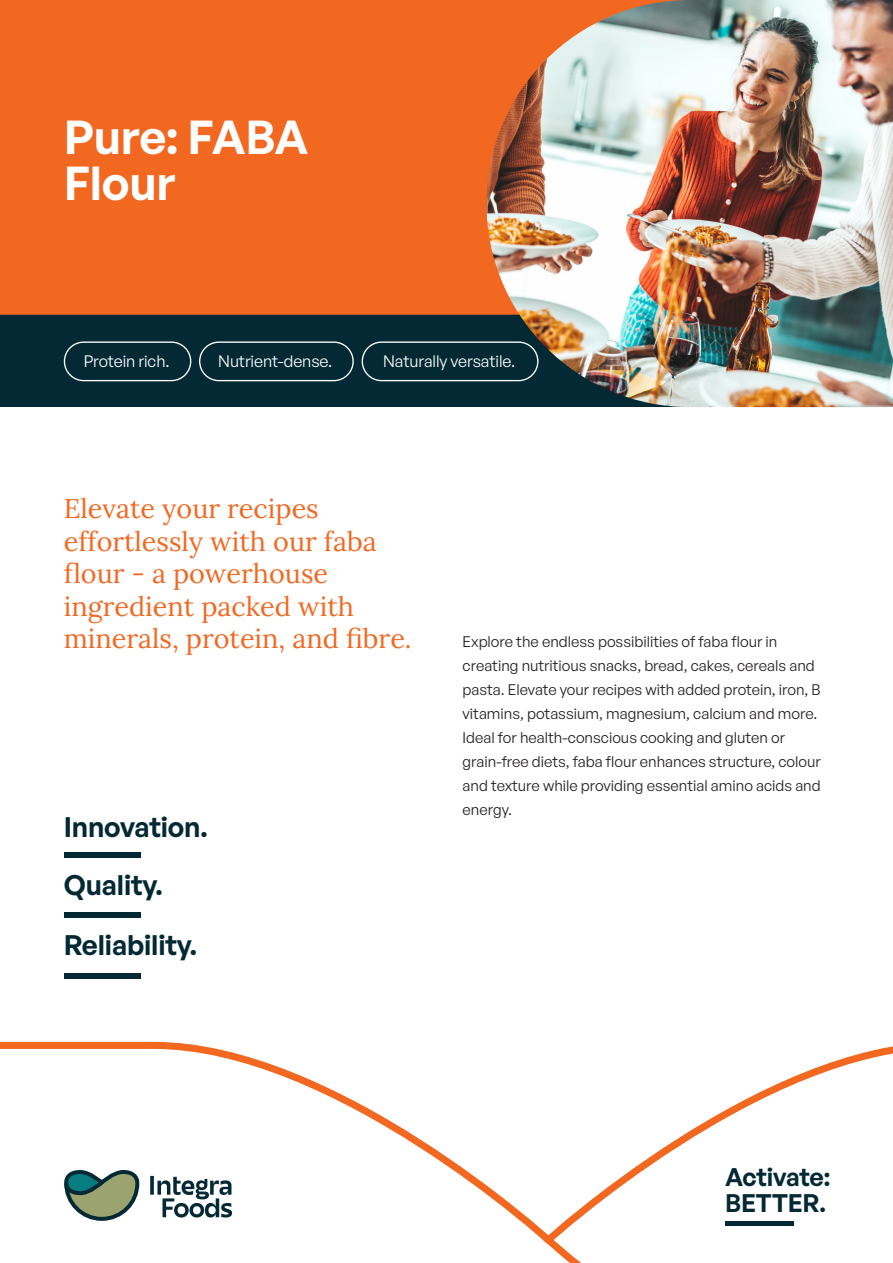
<style>
.page{position:relative;width:893px;height:1263px;background:#fff}
.page>*{position:absolute;margin:0;border:0;box-sizing:border-box;transform-origin:0 0}
.t1{font:600 46.5px/46.5px "General Sans";letter-spacing:-.005em;color:#fff}
.t2{font:600 27.6px "General Sans";letter-spacing:-.005em;color:#032934}
.t3{font:27px/32.4px "Lora";color:#f36821}
.t4{font:600 24.9px/25.5px "General Sans";letter-spacing:-.005em;color:#032934}
.t5{font:16.2px "General Sans";letter-spacing:-.005em;color:#fff}
.t6{font:15px/24px "General Sans";color:#231f20}
</style>
<div class="page">
<div style="left:0;top:314px;width:893px;height:93px;background:#032934"></div>
<div style="left:0;top:0;width:486px;height:315px;background:#f36821"></div>
<img style="left:486px;top:0;width:407px;height:407px">
<div style="left:64px;top:341px;width:127px;height:40px;border:1px solid #fff;border-radius:19px"></div>
<div style="left:199px;top:341px;width:155px;height:40px;border:1px solid #fff;border-radius:19px"></div>
<div style="left:362px;top:341px;width:176px;height:40px;border:1px solid #fff;border-radius:19px"></div>
<div style="left:64px;top:852px;width:76px;height:5px;background:#032934"></div>
<div style="left:64px;top:913px;width:76px;height:5px;background:#032934"></div>
<div style="left:64px;top:973px;width:76px;height:5px;background:#032934"></div>
<svg style="left:0;top:1041px;width:893px;height:222px"></svg>
<p class="t1" style="left:64px;top:113px;width:246px">Pure: FABA<br>Flour</p>
<p class="t5" style="left:84px;top:351px;width:87px">Protein rich.</p>
<p class="t5" style="left:218px;top:351px;width:116px">Nutrient-dense.</p>
<p class="t5" style="left:383px;top:351px;width:134px">Naturally versatile.</p>
<p class="t3" style="left:64px;top:491px;width:349px">Elevate your recipes effortlessly with our faba flour - a powerhouse ingredient packed with minerals, protein, and fibre.</p>
<p class="t2" style="left:64px;top:809px;width:145px">Innovation.</p>
<p class="t2" style="left:64px;top:867px;width:101px">Quality.</p>
<p class="t2" style="left:64px;top:927px;width:135px">Reliability.</p>
<p class="t6" style="left:463px;top:629px;width:360px">Explore the endless possibilities of faba flour in creating nutritious snacks, bread, cakes, cereals and pasta. Elevate your recipes with added protein, iron, B vitamins, potassium, magnesium, calcium and more.<br>Ideal for health-conscious cooking and gluten or grain-free diets, faba flour enhances structure, colour and texture while providing essential amino acids and energy.</p>
<p class="t4" style="left:725px;top:1164px;width:107px">Activate:<br>BETTER.</p>
</div>
